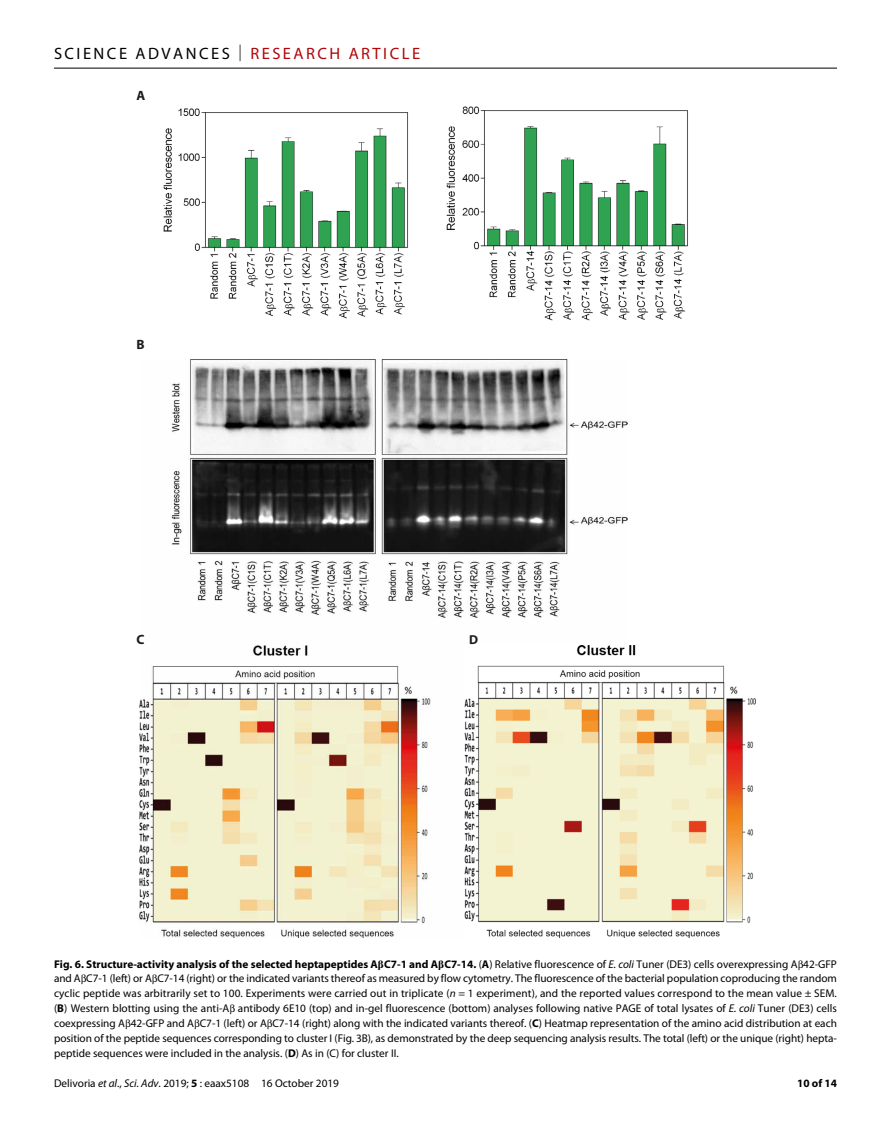
<style>
.page{position:relative;width:891px;height:1134px;background:#fff}
.page>*{position:absolute;margin:0;border:0;box-sizing:border-box;transform-origin:0 0}
.t1{font:16.5px "Myriad Pro";letter-spacing:.15em;color:#000}
.t2{font:700 13.5px "Myriad Pro";color:#1c1c1b}
.t3{font:700 12.9px "Myriad Pro";color:#1c1c1b}
.t4{font:11.25px/15px "Myriad Pro";color:#000;text-align:justify}
.t5{font:700 11.25px "Myriad Pro";color:#000}
.s1{font-weight:300}
.s2{color:#b10508}
.s3{font-weight:700}
.s4{font-style:italic}
</style>
<div class="page">
<hr style="left:54px;top:68px;width:783px;height:1px;background:#000">
<img style="left:139px;top:360px;width:488px;height:577px">
<img style="left:465px;top:645px;width:290px;height:292px">
<img style="left:163px;top:108px;width:245px;height:211px">
<img style="left:446px;top:106px;width:242px;height:215px">
<h1 class="t1" style="left:54px;top:40px;width:368px">SCIENCE ADVANCES <span class="s1">|</span> <span class="s2">RESEARCH ARTICLE</span></h1>
<p class="t2" style="left:136px;top:84px;width:10px">A</p>
<p class="t2" style="left:136px;top:333px;width:10px">B</p>
<p class="t2" style="left:136px;top:628px;width:10px">C</p>
<p class="t3" style="left:469px;top:629px;width:11px">D</p>
<p class="t4" style="left:54px;top:956px;width:785px"><span class="s3">Fig. 6. Structure-activity analysis of the selected heptapeptides Α C7-1 and A C7-14.</span> (<span class="s3">A</span>) Relative fluorescence of <span class="s4">E. coli</span> Tuner (DE3) cells overexpressing A 42-GFP and A C7-1 (left) or A C7-14 (right) or the indicated variants thereof as measured by flow cytometry. The fluorescence of the bacterial population coproducing the random cyclic peptide was arbitrarily set to 100. Experiments were carried out in triplicate (<span class="s4">n</span> = 1 experiment), and the reported values correspond to the mean value ± SEM. (<span class="s3">B</span>) Western blotting using the anti-A antibody 6E10 (top) and in-gel fluorescence (bottom) analyses following native PAGE of total lysates of <span class="s4">E. coli</span> Tuner (DE3) cells coexpressing A 42-GFP and A C7-1 (left) or A C7-14 (right) along with the indicated variants thereof. (<span class="s3">C</span>) Heatmap representation of the amino acid distribution at each position of the peptide sequences corresponding to cluster I (Fig. 3B), as demonstrated by the deep sequencing analysis results. The total (left) or the unique (right) hepta&shy;peptide sequences were included in the analysis. (<span class="s3">D</span>) As in (C) for cluster II.</p>
<p class="t4" style="left:54px;top:1076px;width:286px">Delivoria <span class="s4">et al</span>., <span class="s4">Sci. Adv.</span> 2019; <span class="s3">5</span> : eaax5108 16 October 2019</p>
<p class="t5" style="left:797px;top:1074px;width:41px">10 of 14</p>
</div>
